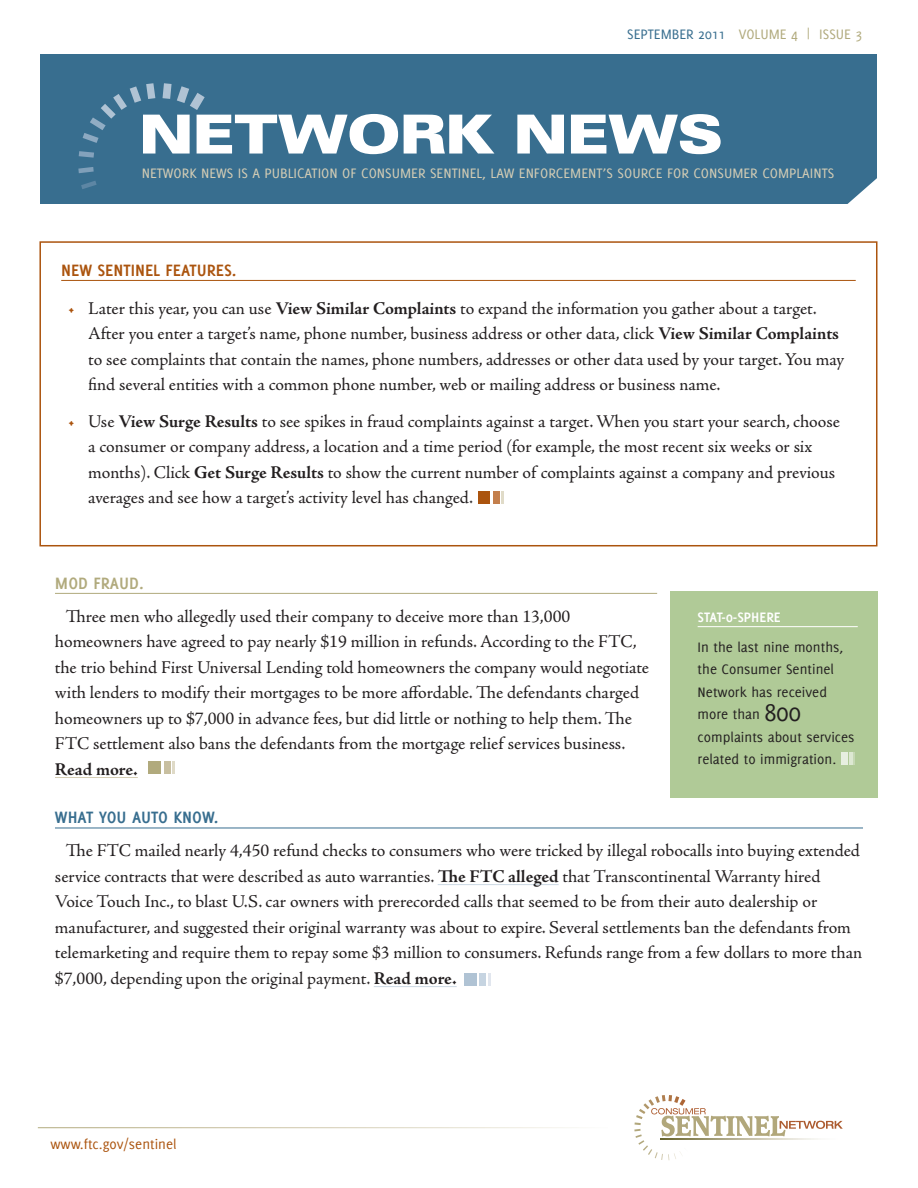
<style>
.page{position:relative;width:918px;height:1188px;background:#fff}
.page>*{position:absolute;margin:0;border:0;box-sizing:border-box;transform-origin:0 0}
.t1{font:900 expanded 54px "Zurich BT";color:#fff}
.Jenson_Para{font:18px/25.5px "Adobe Jenson Pro";letter-spacing:-.005em;color:#231f20}
.bullets{font:18px/25.5px "Adobe Jenson Pro";letter-spacing:-.005em;color:#231f20}
.LITTLE_DEL_title_ora{font:700 18px "Delicious";color:#ab540e}
.LITTLE_DEL_title_blu{font:700 18px "Delicious";color:#386e8f}
.LITTLE_DEL_title_gol{font:700 18px "Delicious";color:#b1aa7d}
.Paragraph_Style_2{font:15px/22.5px "Delicious";color:#231f20}
.t2{font:15px "Delicious";color:#d4cdb5}
.t3{font:15px "Delicious";color:#b1aa7d}
.t4{font:15px "Delicious";color:#ab540e}
.LITTLE_DEL_title_whi{font:700 15px "Delicious";color:#fff}
.s1{color:#386e8f}
.s2{color:#ab540e}
.s3{font-weight:700}
.s4{font-size:27px}
</style>
<div class="page">
<div style="left:40px;top:54px;width:838px;height:149px;background:#386e8f"></div>
<svg style="left:163px;top:83px;width:42px;height:27px"></svg>
<svg style="left:83px;top:83px;width:72px;height:60px"></svg>
<svg style="left:79px;top:151px;width:15px;height:7px"></svg>
<svg style="left:78px;top:167px;width:16px;height:6px"></svg>
<svg style="left:81px;top:181px;width:16px;height:8px"></svg>
<svg style="left:39px;top:241px;width:839px;height:306px"></svg>
<hr style="left:55px;top:593px;width:602px;height:1px;background:#b1aa7d">
<hr style="left:55px;top:777px;width:83px;height:1px;background:#d5ceb5">
<hr style="left:55px;top:828px;width:808px;height:1px;background:#386e8f">
<hr style="left:438px;top:884px;width:121px;height:1px;background:#cbd8e4">
<hr style="left:374px;top:986px;width:83px;height:1px;background:#cbd8e4">
<div style="left:148px;top:761px;width:12px;height:13px;background:#b1aa7d"></div>
<div style="left:164px;top:761px;width:7px;height:13px;background:#c8bfa0"></div>
<svg style="left:172px;top:761px;width:3px;height:13px"></svg>
<div style="left:464px;top:974px;width:12px;height:12px;background:#b0c3d4"></div>
<div style="left:480px;top:974px;width:6px;height:12px;background:#c6d4e1"></div>
<svg style="left:488px;top:974px;width:3px;height:12px"></svg>
<svg style="left:846px;top:174px;width:32px;height:30px"></svg>
<svg style="left:634px;top:1095px;width:209px;height:65px"></svg>
<div style="left:478px;top:491px;width:12px;height:12px;background:#ab540e"></div>
<div style="left:493px;top:491px;width:7px;height:12px;background:#c47f4c"></div>
<svg style="left:501px;top:491px;width:3px;height:12px"></svg>
<div style="left:671px;top:591px;width:207px;height:207px;background:#b0ca97"></div>
<hr style="left:698px;top:626px;width:160px;height:1px;background:#fff">
<div style="left:841px;top:752px;width:6px;height:13px;background:#e7efe0"></div>
<svg style="left:849px;top:752px;width:6px;height:13px"></svg>
<p class="t3" style="left:627px;top:26px;width:237px"><span class="s1">SEPTEMBER 2011</span> VOLUME 4 | ISSUE 3</p>
<p class="t1" style="left:140px;top:102px;width:584px">NETWORK NEWS</p>
<p class="t2" style="left:142px;top:165px;width:694px">NETWORK NEWS IS A PUBLICATION OF CONSUMER SENTINEL, LAW ENFORCEMENT’S SOURCE FOR CONSUMER COMPLAINTS</p>
<p class="LITTLE_DEL_title_ora" style="left:61px;top:259px;width:177px">NEW SENTINEL FEATURES.</p>
<p class="bullets" style="left:88px;top:296px;width:758px;text-indent:-20px"><span class="s2">•</span> Later this year, you can use <span class="s3">View Similar Complaints</span> to expand the information you gather about a target.<br>After you enter a target’s name, phone number, business address or other data, click <span class="s3">View Similar Complaints </span>to see complaints that contain the names, phone numbers, addresses or other data used by your target.You may find several entities with a common phone number, web or mailing address or business name.</p>
<p class="bullets" style="left:88px;top:409px;width:753px;text-indent:-20px"><span class="s2">•</span> Use <span class="s3">View Surge Results</span> to see spikes in fraud complaints against a target. When you start your search, choose a consumer or company address, a location and a time period (for example, the most recent six weeks or six months). Click <span class="s3">Get Surge Results</span> to show the current number of complaints against a company and previous averages and see how a target’s activity level has changed.</p>
<p class="LITTLE_DEL_title_gol" style="left:55px;top:572px;width:90px">MOD FRAUD.</p>
<p class="Jenson_Para" style="left:55px;top:603px;width:596px;text-indent:11px">Three men who allegedly used their company to deceive more than 13,000 homeowners have agreed to pay nearly $19 million in refunds. According to the FTC, the trio behind First Universal Lending told homeowners the company would negotiate with lenders to modify their mortgages to be more affordable. The defendants charged homeowners up to $7,000 in advance fees, but did little or nothing to help them. The FTC settlement also bans the defendants from the mortgage relief services business.<br><span class="s3">Read more.</span></p>
<p class="LITTLE_DEL_title_blu" style="left:55px;top:807px;width:165px">WHAT YOU AUTO KNOW.</p>
<p class="Jenson_Para" style="left:55px;top:838px;width:809px;text-indent:11px">The FTC mailed nearly 4,450 refund checks to consumers who were tricked by illegal robocalls into buying extended service contracts that were described as auto warranties. <span class="s3">The FTC alleged</span> that Transcontinental Warranty hired Voice Touch Inc., to blast U.S. car owners with prerecorded calls that seemed to be from their auto dealership or manufacturer, and suggested their original warranty was about to expire. Several settlements ban the defendants from telemarketing and require them to repay some $3 million to consumers. Refunds range from a few dollars to more than $7,000, depending upon the original payment. <span class="s3">Read more.</span></p>
<p class="LITTLE_DEL_title_whi" style="left:698px;top:608px;width:85px">STAT-0-SPHERE</p>
<p class="Paragraph_Style_2" style="left:698px;top:635px;width:158px">In the last nine months, the Consumer Sentinel<br>Network has received more than <span class="s4">800 </span>complaints about services related to immigration.</p>
<p class="t4" style="left:51px;top:1135px;width:128px">www.ftc.gov/sentinel</p>
</div>
